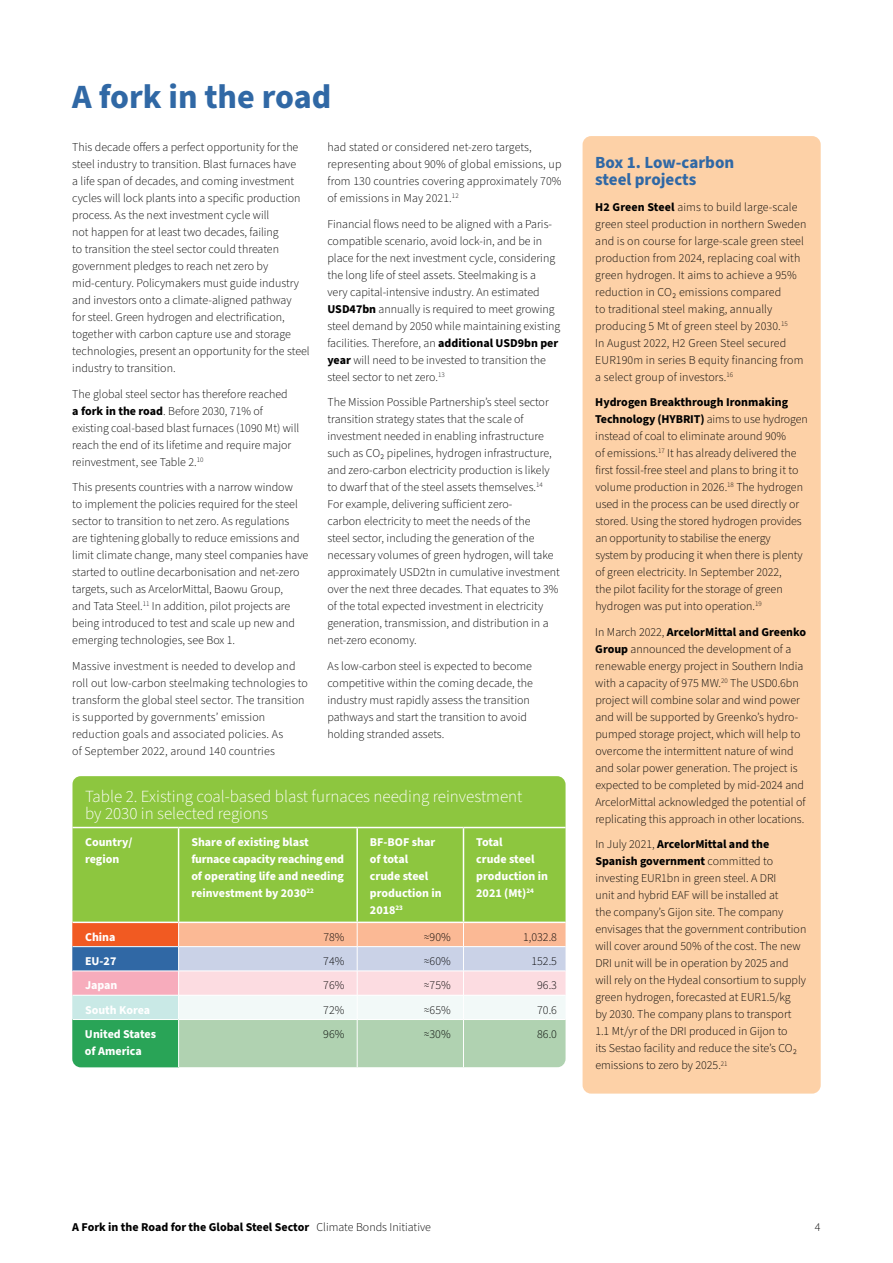
<style>
.page{position:relative;width:893px;height:1263px;background:#fff}
.page>*{position:absolute;margin:0;border:0;box-sizing:border-box;transform-origin:0 0}
.t1{font:700 34.05px "Source Sans Pro";color:#3068a5}
.t2{font:300 16.95px/17px "Source Sans Pro";color:#fff}
.t3{font:700 16.95px/17px "Source Sans Pro";color:#3068a5}
.t4{font:300 12px/17px "Source Sans Pro";color:#000}
.t5{font:700 12px/17px "Source Sans Pro";color:#fff}
.t6{font:700 12px "Source Sans Pro";color:#000}
.s1{font-weight:700}
.s2{font-weight:300}
</style>
<div class="page">
<div style="left:583px;top:136px;width:238px;height:957px;background:#fdd1a7;border-radius:9px"></div>
<div style="left:72px;top:776px;width:494px;height:145px;background:#8dc63f"></div>
<div style="left:72px;top:922px;width:107px;height:25px;background:#f15a22"></div>
<div style="left:72px;top:947px;width:107px;height:24px;background:#3068a5"></div>
<div style="left:72px;top:971px;width:107px;height:24px;background:#f7acbc"></div>
<div style="left:72px;top:995px;width:107px;height:24px;background:#c9e9e6"></div>
<div style="left:72px;top:1019px;width:107px;height:48px;background:#29a457"></div>
<hr style="left:72px;top:946px;width:107px;height:1px;background:#fff">
<hr style="left:72px;top:971px;width:107px;height:1px;background:#fff">
<hr style="left:72px;top:995px;width:107px;height:1px;background:#fff">
<svg style="left:178px;top:923px;width:388px;height:144px"></svg>
<hr style="left:72px;top:1019px;width:107px;height:1px;background:#fff">
<hr style="left:179px;top:1019px;width:178px;height:1px;background:#fff">
<hr style="left:178px;top:1020px;width:1px;height:47px;background:#fff">
<hr style="left:357px;top:1019px;width:106px;height:1px;background:#fff">
<hr style="left:357px;top:1020px;width:1px;height:47px;background:#fff">
<hr style="left:463px;top:1019px;width:103px;height:1px;background:#fff">
<hr style="left:463px;top:1020px;width:1px;height:47px;background:#fff">
<hr style="left:72px;top:827px;width:107px;height:1px;background:#fff">
<hr style="left:179px;top:827px;width:178px;height:1px;background:#fff">
<hr style="left:178px;top:828px;width:1px;height:93px;background:#fff">
<hr style="left:357px;top:827px;width:106px;height:1px;background:#fff">
<hr style="left:356px;top:828px;width:2px;height:93px;background:#fff">
<hr style="left:463px;top:827px;width:103px;height:1px;background:#fff">
<hr style="left:463px;top:828px;width:1px;height:93px;background:#fff">
<hr style="left:72px;top:921px;width:107px;height:2px;background:#fff">
<h1 class="t1" style="left:72px;top:74px;width:260px">A fork in the road</h1>
<p class="t4" style="left:72px;top:139px;width:239px">This decade offers a perfect opportunity for the steel industry to transition. Blast furnaces have<br>a life span of decades, and coming investment cycles will lock plants into a specific production process. As the next investment cycle will<br>not happen for at least two decades, failing<br>to transition the steel sector could threaten government pledges to reach net zero by mid-century. Policymakers must guide industry and investors onto a climate-aligned pathway<br>for steel. Green hydrogen and electrification, together with carbon capture use and storage technologies, present an opportunity for the steel industry to transition.</p>
<p class="t4" style="left:72px;top:385px;width:229px">The global steel sector has therefore reached<br><span class="s1">a fork in the road</span>. Before 2030, 71% of existing coal-based blast furnaces (1090 Mt) will reach the end of its lifetime and require major reinvestment, see Table 2.<sup>10</sup></p>
<p class="t4" style="left:72px;top:479px;width:238px">This presents countries with a narrow window<br>to implement the policies required for the steel sector to transition to net zero. As regulations<br>are tightening globally to reduce emissions and limit climate change, many steel companies have started to outline decarbonisation and net-zero targets, such as ArcelorMittal, Baowu Group,<br>and Tata Steel.<sup>11</sup> In addition, pilot projects are being introduced to test and scale up new and emerging technologies, see Box 1.</p>
<p class="t4" style="left:72px;top:658px;width:237px">Massive investment is needed to develop and roll out low-carbon steelmaking technologies to transform the global steel sector. The transition is supported by governments’ emission reduction goals and associated policies. As<br>of September 2022, around 140 countries</p>
<p class="t4" style="left:327px;top:139px;width:236px">had stated or considered net-zero targets, representing about 90% of global emissions, up from 130 countries covering approximately 70% of emissions in May 2021.<sup>12</sup></p>
<p class="t4" style="left:327px;top:215px;width:234px">Financial flows need to be aligned with a Paris&shy;compatible scenario, avoid lock-in, and be in place for the next investment cycle, considering the long life of steel assets. Steelmaking is a<br>very capital-intensive industry. An estimated <span class="s1">USD47bn</span> annually is required to meet growing steel demand by 2050 while maintaining existing facilities. Therefore, an <span class="s1">additional USD9bn per year</span> will need to be invested to transition the steel sector to net zero.<sup>13</sup></p>
<p class="t4" style="left:327px;top:394px;width:234px">The Mission Possible Partnership’s steel sector transition strategy states that the scale of investment needed in enabling infrastructure such as CO₂ pipelines, hydrogen infrastructure, and zero-carbon electricity production is likely to dwarf that of the steel assets themselves.<sup>14<br></sup>For example, delivering sufficient zero-<br>carbon electricity to meet the needs of the<br>steel sector, including the generation of the necessary volumes of green hydrogen, will take approximately USD2tn in cumulative investment over the next three decades. That equates to 3% of the total expected investment in electricity generation, transmission, and distribution in a net-zero economy.</p>
<p class="t4" style="left:327px;top:658px;width:207px">As low-carbon steel is expected to become competitive within the coming decade, the industry must rapidly assess the transition pathways and start the transition to avoid holding stranded assets.</p>
<h2 class="t2" style="left:85px;top:788px;width:439px">Table 2. Existing coal-based blast furnaces needing reinvestment by 2030 in selected regions</h2>
<p class="t5" style="left:85px;top:834px;width:49px">Country/ region</p>
<p class="t5" style="left:191px;top:834px;width:154px">Share of existing blast furnace capacity reaching end of operating life and needing reinvestment by 2030<sup>22</sup></p>
<p class="t5" style="left:370px;top:834px;width:73px">BF-BOF shar of total<br>crude steel production in<br>2018<sup>23</sup></p>
<p class="t5" style="left:476px;top:834px;width:73px">Total<br>crude steel production in<br>2021 (Mt)<sup>24</sup></p>
<p class="t5" style="left:85px;top:928px;width:32px">China</p>
<p class="t4" style="left:323px;top:928px;width:23px">78%</p>
<p class="t4" style="left:424px;top:928px;width:28px">≈90%</p>
<p class="t4" style="left:523px;top:928px;width:35px">1,032.8</p>
<p class="t5" style="left:85px;top:953px;width:33px">EU-27</p>
<p class="t4" style="left:323px;top:953px;width:23px">74%</p>
<p class="t4" style="left:424px;top:953px;width:28px">≈60%</p>
<p class="t4" style="left:531px;top:953px;width:27px">152.5</p>
<p class="t5" style="left:85px;top:977px;width:34px">Japan</p>
<p class="t4" style="left:323px;top:977px;width:23px">76%</p>
<p class="t4" style="left:424px;top:977px;width:28px">≈75%</p>
<p class="t4" style="left:537px;top:977px;width:21px">96.3</p>
<p class="t5" style="left:85px;top:1001px;width:67px">South Korea</p>
<p class="t4" style="left:323px;top:1001px;width:23px">72%</p>
<p class="t4" style="left:424px;top:1001px;width:28px">≈65%</p>
<p class="t4" style="left:537px;top:1001px;width:21px">70.6</p>
<p class="t5" style="left:85px;top:1026px;width:73px">United States of America</p>
<p class="t4" style="left:323px;top:1026px;width:23px">96%</p>
<p class="t4" style="left:424px;top:1026px;width:28px">≈30%</p>
<p class="t4" style="left:537px;top:1026px;width:21px">86.0</p>
<h2 class="t3" style="left:595px;top:154px;width:140px">Box 1. Low-carbon steel projects</h2>
<p class="t4" style="left:595px;top:198px;width:213px"><span class="s1">H2 Green Steel</span> aims to build large-scale green steel production in northern Sweden and is on course for large-scale green steel production from 2024, replacing coal with green hydrogen. It aims to achieve a 95% reduction in CO₂ emissions compared<br>to traditional steel making, annually producing 5 Mt of green steel by 2030.<sup>15<br></sup>In August 2022, H2 Green Steel secured EUR190m in series B equity financing from a select group of investors.<sup>16</sup></p>
<p class="t4" style="left:595px;top:394px;width:214px"><span class="s1">Hydrogen Breakthrough Ironmaking Technology (HYBRIT)</span> aims to use hydrogen instead of coal to eliminate around 90%<br>of emissions.<sup>17</sup> It has already delivered the first fossil-free steel and plans to bring it to volume production in 2026.<sup>18</sup> The hydrogen used in the process can be used directly or stored. Using the stored hydrogen provides an opportunity to stabilise the energy<br>system by producing it when there is plenty of green electricity. In September 2022,<br>the pilot facility for the storage of green hydrogen was put into operation.<sup>19</sup></p>
<p class="t4" style="left:595px;top:624px;width:212px">In March 2022, <span class="s1">ArcelorMittal and Greenko Group</span> announced the development of a renewable energy project in Southern India with a capacity of 975 MW.<sup>20</sup> The USD0.6bn project will combine solar and wind power and will be supported by Greenko’s hydro&shy;pumped storage project, which will help to overcome the intermittent nature of wind and solar power generation. The project is expected to be completed by mid-2024 and ArcelorMittal acknowledged the potential of replicating this approach in other locations.</p>
<p class="t4" style="left:595px;top:836px;width:213px">In July 2021, <span class="s1">ArcelorMittal and the Spanish government</span> committed to investing EUR1bn in green steel. A DRI<br>unit and hybrid EAF will be installed at<br>the company’s Gijon site. The company envisages that the government contribution will cover around 50% of the cost. The new DRI unit will be in operation by 2025 and will rely on the Hydeal consortium to supply green hydrogen, forecasted at EUR1.5/kg<br>by 2030. The company plans to transport 1.1 Mt/yr of the DRI produced in Gijon to<br>its Sestao facility and reduce the site’s CO₂ emissions to zero by 2025.<sup>21</sup></p>
<p class="t6" style="left:72px;top:1219px;width:360px">A Fork in the Road for the Global Steel Sector <span class="s2">Climate Bonds Initiative</span></p>
<p class="t4" style="left:815px;top:1219px;width:7px">4</p>
</div>
